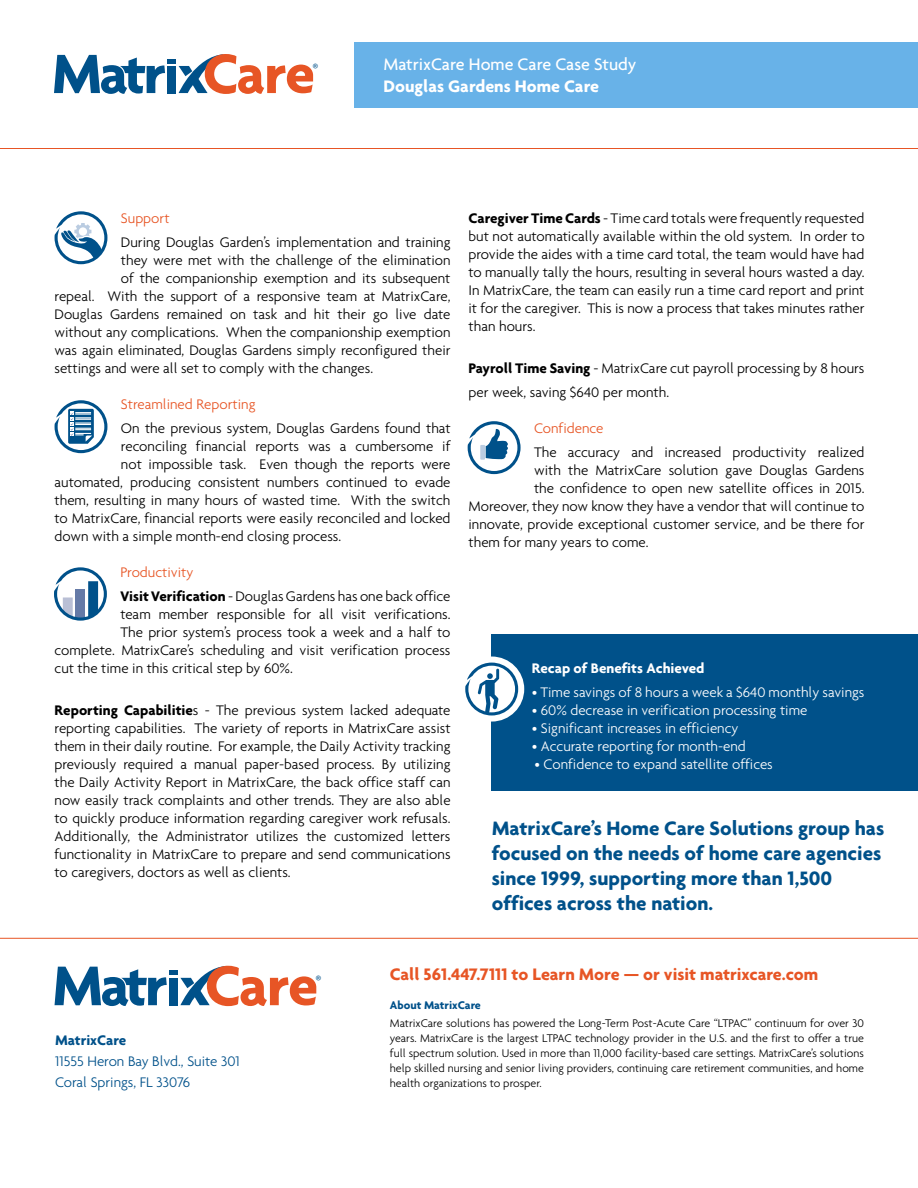
<style>
.page{position:relative;width:918px;height:1188px;background:#fff}
.page>*{position:absolute;margin:0;border:0;box-sizing:border-box;transform-origin:0 0}
.t1{font:700 21px/25.2px "Agenda";color:#00518a}
.t2{font:700 18px "Agenda";color:#e75525}
.t3{font:500 18px "Agenda";color:#fff}
.t4{font:700 18px "Agenda";color:#fff}
.t5{font:300 15px/18px "Agenda";color:#000}
.t6{font:300 15px "Agenda";color:#fff}
.t7{font:300 15px/21px "Agenda";color:#00518a}
.t8{font:300 15px "Agenda";color:#e75525}
.t9{font:700 15px "Agenda";color:#fff}
.t10{font:700 15px "Agenda";color:#00518a}
.t11{font:300 12px/15px "Agenda";color:#000;text-align:justify}
.t12{font:700 12px "Agenda";color:#00518a}
.t13{font:700 6.45px "Rockwell";color:#00518a}
.t14{font:700 6.3px "Rockwell";color:#00518a}
.s1{color:#e75525}
.s2{font-weight:700}
</style>
<div class="page">
<hr style="left:0;top:938px;width:918px;height:1px;background:#e75525">
<div style="left:169px;top:978px;width:9px;height:27px;background:#00518a"></div>
<div style="left:169px;top:970px;width:9px;height:5px;background:#00518a"></div>
<svg style="left:55px;top:967px;width:112px;height:39px"></svg>
<svg style="left:180px;top:966px;width:136px;height:40px"></svg>
<div style="left:492px;top:634px;width:426px;height:157px;background:#00518a"></div>
<div style="left:354px;top:42px;width:564px;height:65px;background:#68b2e8"></div>
<svg style="left:54px;top:54px;width:259px;height:40px"></svg>
<hr style="left:0;top:148px;width:918px;height:1px;background:#e75525">
<svg style="left:468px;top:421px;width:53px;height:53px"></svg>
<div style="left:480px;top:445px;width:5px;height:15px;background:#bacce1"></div>
<svg style="left:55px;top:211px;width:52px;height:53px"></svg>
<svg style="left:55px;top:400px;width:52px;height:53px"></svg>
<svg style="left:54px;top:567px;width:53px;height:54px"></svg>
<div style="left:459px;top:657px;width:65px;height:65px;background:#fff;border-radius:50%"></div>
<svg style="left:465px;top:663px;width:53px;height:52px"></svg>
<p class="t14" style="left:313px;top:62px;width:6px">®</p>
<p class="t3" style="left:383px;top:54px;width:255px">MatrixCare Home Care Case Study</p>
<p class="t4" style="left:383px;top:75px;width:217px">Douglas Gardens Home Care</p>
<p class="t8" style="left:121px;top:210px;width:50px">Support</p>
<p class="t5" style="left:121px;top:233px;width:331px">During Douglas Garden’s implementation and training</p>
<p class="t5" style="left:121px;top:251px;width:331px">they were met with the challenge of the elimination</p>
<p class="t5" style="left:121px;top:269px;width:331px">of the companionship exemption and its subsequent</p>
<p class="t5" style="left:55px;top:287px;width:397px">repeal. With the support of a responsive team at MatrixCare,</p>
<p class="t5" style="left:55px;top:305px;width:397px">Douglas Gardens remained on task and hit their go live date</p>
<p class="t5" style="left:55px;top:323px;width:397px">without any complications. When the companionship exemption</p>
<p class="t5" style="left:55px;top:341px;width:398px">was again eliminated, Douglas Gardens simply reconfigured their</p>
<p class="t5" style="left:55px;top:359px;width:320px">settings and were all set to comply with the changes.</p>
<p class="t8" style="left:121px;top:396px;width:136px">Streamlined Reporting</p>
<p class="t5" style="left:121px;top:419px;width:331px">On the previous system, Douglas Gardens found that</p>
<p class="t5" style="left:121px;top:437px;width:331px">reconciling financial reports was a cumbersome if</p>
<p class="t5" style="left:121px;top:455px;width:331px">not impossible task. Even though the reports were</p>
<p class="t5" style="left:55px;top:473px;width:397px">automated, producing consistent numbers continued to evade</p>
<p class="t5" style="left:55px;top:491px;width:397px">them, resulting in many hours of wasted time. With the switch</p>
<p class="t5" style="left:55px;top:509px;width:397px">to MatrixCare, financial reports were easily reconciled and locked</p>
<p class="t5" style="left:55px;top:527px;width:288px">down with a simple month-end closing process.</p>
<p class="t5" style="left:120px;top:560px;width:332px;line-height:24px"><span class="s1">Productivity<br></span><span class="s2">Visit Verification</span> - Douglas Gardens has one back office</p>
<p class="t5" style="left:120px;top:605px;width:332px">team member responsible for all visit verifications.</p>
<p class="t5" style="left:120px;top:623px;width:332px">The prior system’s process took a week and a half to</p>
<p class="t5" style="left:55px;top:641px;width:397px">complete. MatrixCare’s scheduling and visit verification process</p>
<p class="t5" style="left:55px;top:659px;width:240px">cut the time in this critical step by 60%.</p>
<p class="t5" style="left:55px;top:701px;width:398px;text-align:justify"><span class="s2">Reporting Capabilitie</span>s - The previous system lacked adequate reporting capabilities. The variety of reports in MatrixCare assist them in their daily routine. For example, the Daily Activity tracking previously required a manual paper-based process. By utilizing the Daily Activity Report in MatrixCare, the back office staff can now easily track complaints and other trends. They are also able to quickly produce information regarding caregiver work refusals.<br>Additionally, the Administrator utilizes the customized letters functionality in MatrixCare to prepare and send communications to caregivers, doctors as well as clients.</p>
<p class="t5" style="left:469px;top:209px;width:398px;text-align:justify"><span class="s2">Caregiver Time Cards</span> - Time card totals were frequently requested but not automatically available within the old system. In order to provide the aides with a time card total, the team would have had to manually tally the hours, resulting in several hours wasted a day.<br>In MatrixCare, the team can easily run a time card report and print it for the caregiver. This is now a process that takes minutes rather than hours.</p>
<p class="t5" style="left:469px;top:356px;width:397px;line-height:24px"><span class="s2">Payroll Time Saving</span> - MatrixCare cut payroll processing by 8 hours per week, saving $640 per month.</p>
<p class="t8" style="left:534px;top:420px;width:71px">Confidence</p>
<p class="t5" style="left:534px;top:443px;width:332px">The accuracy and increased productivity realized</p>
<p class="t5" style="left:534px;top:461px;width:332px">with the MatrixCare solution gave Douglas Gardens</p>
<p class="t5" style="left:534px;top:479px;width:332px">the confidence to open new satellite offices in 2015.</p>
<p class="t5" style="left:469px;top:497px;width:398px">Moreover, they now know they have a vendor that will continue to</p>
<p class="t5" style="left:469px;top:515px;width:398px">innovate, provide exceptional customer service, and be there for</p>
<p class="t5" style="left:469px;top:533px;width:182px">them for many years to come.</p>
<p class="t9" style="left:532px;top:659px;width:174px">Recap of Benefits Achieved</p>
<p class="t6" style="left:532px;top:684px;width:334px">• Time savings of 8 hours a week a $640 monthly savings</p>
<p class="t6" style="left:532px;top:702px;width:277px">• 60% decrease in verification processing time</p>
<p class="t6" style="left:532px;top:720px;width:208px">• Significant increases in efficiency</p>
<p class="t6" style="left:532px;top:738px;width:216px">• Accurate reporting for month-end</p>
<p class="t6" style="left:534px;top:756px;width:240px">• Confidence to expand satellite offices</p>
<h1 class="t1" style="left:492px;top:815px;width:394px">MatrixCare’s Home Care Solutions group has focused on the needs of home care agencies since 1999, supporting more than 1,500 offices across the nation.</h1>
<p class="t10" style="left:55px;top:1031px;width:73px">MatrixCare</p>
<p class="t7" style="left:55px;top:1051px;width:186px">11555 Heron Bay Blvd., Suite 301<br>Coral Springs, FL 33076</p>
<p class="t13" style="left:316px;top:974px;width:6px">®</p>
<p class="t2" style="left:390px;top:963px;width:430px">Call 561.447.7111 to Learn More — or visit matrixcare.com</p>
<p class="t12" style="left:390px;top:997px;width:93px">About MatrixCare</p>
<p class="t11" style="left:390px;top:1015px;width:476px">MatrixCare solutions has powered the Long-Term Post-Acute Care “LTPAC” continuum for over 30 years. MatrixCare is the largest LTPAC technology provider in the U.S. and the first to offer a true full spectrum solution. Used in more than 11,000 facility-based care settings. MatrixCare’s solutions help skilled nursing and senior living providers, continuing care retirement communities, and home health organizations to prosper.</p>
</div>
